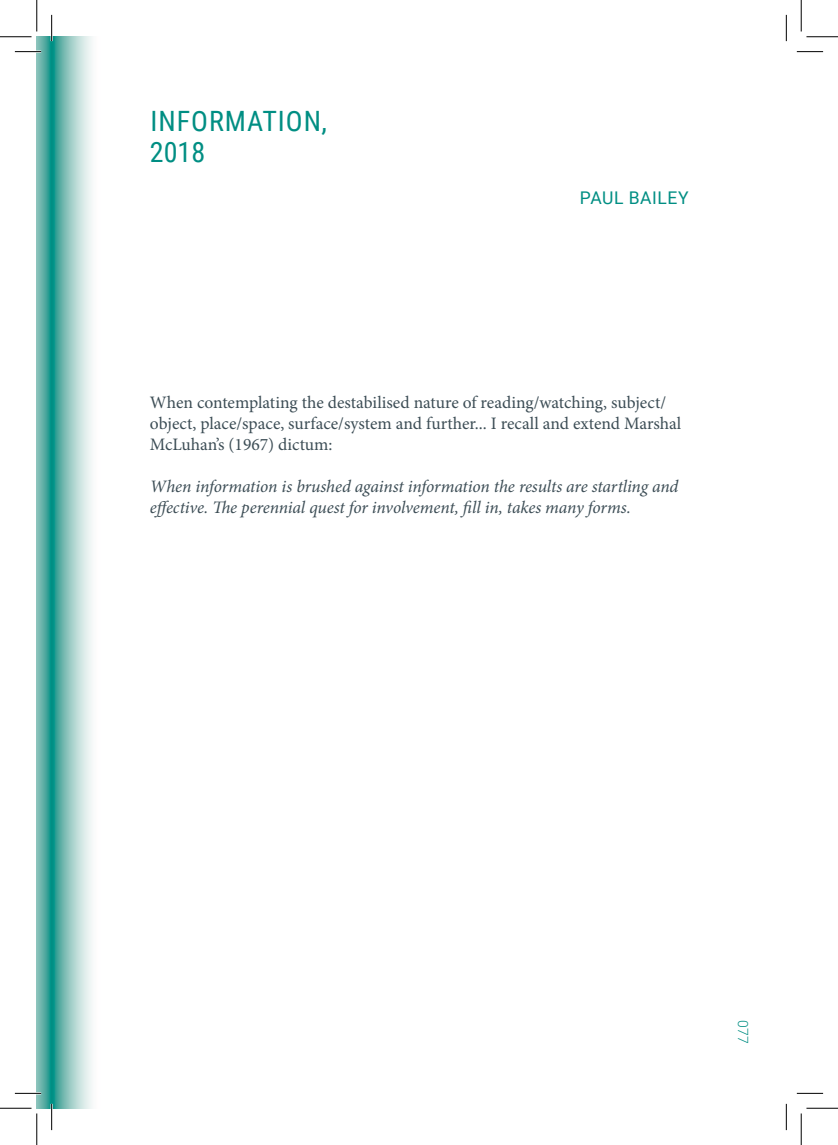
<style>
.page{position:relative;width:838px;height:1145px;background:#fff}
.page>*{position:absolute;margin:0;border:0;box-sizing:border-box;transform-origin:0 0}
.B_1_TITLE_SMALL_16_1{font:28px "Roboto Condensed";letter-spacing:.035em;color:#008e83}
.A_1_body_serif{font:17.5px/21px "Minion Pro";color:#3c4d55}
.A_1_body_serif-2{font:italic 17.5px/21px "Minion Pro";letter-spacing:-.01em;color:#3c4d55}
.A_2_author_SANS{font:17.5px "Roboto";letter-spacing:.035em;color:#008e83}
.t1{font:300 14px "Roboto";color:#008e83}
</style>
<div class="page">
<svg style="left:37px;top:37px;width:15px;height:1071px"></svg>
<svg style="left:52px;top:37px;width:40px;height:1071px"></svg>
<hr style="left:15px;top:51px;width:26px;height:2px;background:#fff">
<hr style="left:15px;top:1092px;width:26px;height:2px;background:#fff">
<hr style="left:51px;top:15px;width:2px;height:26px;background:#fff">
<hr style="left:51px;top:1104px;width:2px;height:26px;background:#fff">
<svg style="left:15px;top:51px;width:26px;height:1px"></svg>
<svg style="left:796px;top:51px;width:27px;height:1px"></svg>
<svg style="left:15px;top:1093px;width:26px;height:1px"></svg>
<svg style="left:796px;top:1093px;width:27px;height:1px"></svg>
<svg style="left:51px;top:15px;width:1px;height:26px"></svg>
<svg style="left:51px;top:1104px;width:1px;height:26px"></svg>
<svg style="left:786px;top:15px;width:1px;height:26px"></svg>
<svg style="left:786px;top:1104px;width:1px;height:26px"></svg>
<hr style="left:0;top:36px;width:32px;height:1px;background:#000">
<hr style="left:806px;top:36px;width:31px;height:1px;background:#000">
<hr style="left:0;top:1108px;width:32px;height:1px;background:#000">
<hr style="left:806px;top:1108px;width:31px;height:1px;background:#000">
<hr style="left:36px;top:0;width:1px;height:31px;background:#000">
<hr style="left:36px;top:1113px;width:1px;height:32px;background:#000">
<hr style="left:800px;top:0;width:1px;height:31px;background:#000">
<hr style="left:800px;top:1113px;width:1px;height:32px;background:#000">
<p class="B_1_TITLE_SMALL_16_1" style="left:150px;top:101px;width:178px">INFORMATION,</p>
<p class="B_1_TITLE_SMALL_16_1" style="left:150px;top:133px;width:57px">2018</p>
<p class="A_2_author_SANS" style="left:580px;top:186px;width:110px">PAUL BAILEY</p>
<p class="A_1_body_serif" style="left:150px;top:392px;width:532px">When contemplating the destabilised nature of reading/watching, subject/ object, place/space, surface/system and further... I recall and extend Marshal<br>McLuhan’s (1967) dictum:</p>
<p class="A_1_body_serif-2" style="left:150px;top:476px;width:530px">When information is brushed against information the results are startling and effective. The perennial quest for involvement, fill in, takes many forms.</p>
<p class="t1" style="left:752px;top:1020px;width:25px;rotate:90deg">077</p>
</div>
